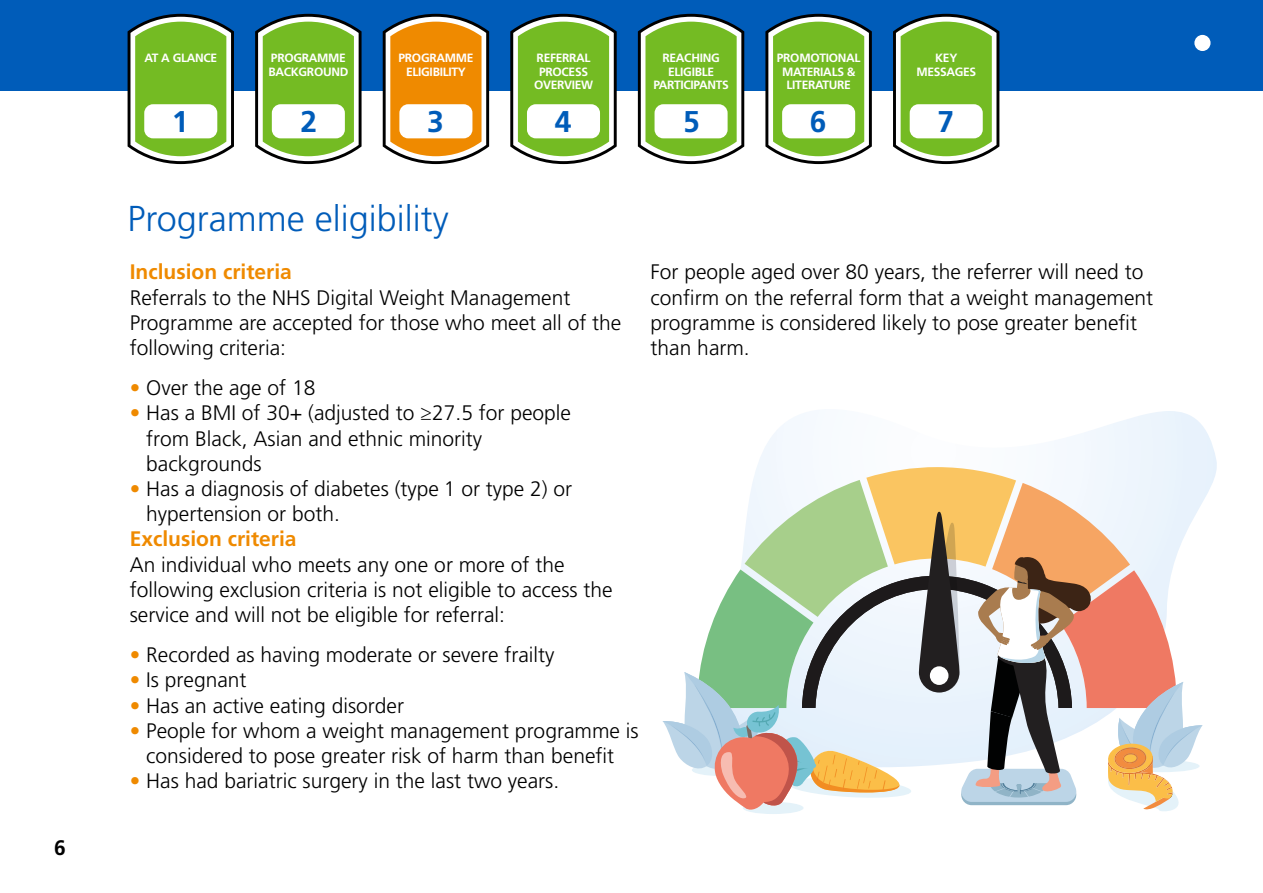
<style>
.page{position:relative;width:1263px;height:893px;background:#fff}
.page>*{position:absolute;margin:0;border:0;box-sizing:border-box;transform-origin:0 0}
.t1{font:300 36px "Frutiger LT Std";color:#005cb9}
.t2{font:700 30px "Frutiger LT Std";color:#005cb9}
.t3{font:300 21px/25.2px "Frutiger LT Std";color:#000}
.t4{font:700 21px "Frutiger LT Std";color:#ef8a00}
.t5{font:700 21px "Frutiger LT Std";color:#000}
.t6{font:700 12px "Frutiger LT Std";letter-spacing:-.025em;color:#fff}
.s1{color:#ef8a00}
</style>
<div class="page">
<div style="left:0;top:0;width:1263px;height:91px;background:#005cb9"></div>
<svg style="left:128px;top:14px;width:106px;height:150px;background:#7fb351"></svg>
<div style="left:144px;top:104px;width:73px;height:34px;background:#fff;border-radius:9px"></div>
<svg style="left:255px;top:14px;width:107px;height:150px;background:#7fb252"></svg>
<div style="left:272px;top:104px;width:73px;height:34px;background:#fff;border-radius:9px"></div>
<svg style="left:383px;top:14px;width:106px;height:150px;background:#d1923a"></svg>
<div style="left:399px;top:104px;width:73px;height:34px;background:#fff;border-radius:9px"></div>
<svg style="left:510px;top:14px;width:107px;height:150px;background:#7fb252"></svg>
<div style="left:527px;top:104px;width:73px;height:34px;background:#fff;border-radius:9px"></div>
<svg style="left:638px;top:14px;width:106px;height:150px;background:#7fb251"></svg>
<div style="left:654px;top:104px;width:74px;height:34px;background:#fff;border-radius:9px"></div>
<svg style="left:765px;top:14px;width:107px;height:150px;background:#7fb252"></svg>
<div style="left:782px;top:104px;width:73px;height:34px;background:#fff;border-radius:9px"></div>
<svg style="left:893px;top:14px;width:106px;height:150px;background:#7fb251"></svg>
<div style="left:910px;top:104px;width:73px;height:34px;background:#fff;border-radius:9px"></div>
<svg style="left:757px;top:411px;width:460px;height:315px"></svg>
<div style="left:743px;top:802px;width:60px;height:12px;background:#e4f2f9;border-radius:50%"></div>
<svg style="left:663px;top:467px;width:539px;height:346px"></svg>
<div style="left:1194px;top:35px;width:16px;height:16px;background:#fff;border-radius:50%"></div>
<p class="t5" style="left:54px;top:835px;width:13px">6</p>
<p class="t6" style="left:144px;top:51px;width:74px">AT A GLANCE</p>
<p class="t6" style="left:271px;top:51px;width:76px">PROGRAMME</p>
<p class="t6" style="left:268px;top:64px;width:81px">BACKGROUND</p>
<p class="t6" style="left:399px;top:51px;width:76px">PROGRAMME</p>
<p class="t6" style="left:406px;top:64px;width:61px">ELIGIBILITY</p>
<p class="t6" style="left:537px;top:51px;width:55px">REFERRAL</p>
<p class="t6" style="left:539px;top:64px;width:50px">PROCESS</p>
<p class="t6" style="left:534px;top:78px;width:61px">OVERVIEW</p>
<p class="t6" style="left:662px;top:51px;width:59px">REACHING</p>
<p class="t6" style="left:668px;top:64px;width:47px">ELIGIBLE</p>
<p class="t6" style="left:653px;top:78px;width:77px">PARTICIPANTS</p>
<p class="t6" style="left:777px;top:51px;width:85px">PROMOTIONAL</p>
<p class="t6" style="left:782px;top:64px;width:75px">MATERIALS &amp;</p>
<p class="t6" style="left:786px;top:78px;width:66px">LITERATURE</p>
<p class="t6" style="left:935px;top:51px;width:24px">KEY</p>
<p class="t6" style="left:916px;top:64px;width:61px">MESSAGES</p>
<p class="t2" style="left:172px;top:104px;width:18px">1</p>
<p class="t2" style="left:301px;top:104px;width:18px">2</p>
<p class="t2" style="left:427px;top:104px;width:18px">3</p>
<p class="t2" style="left:555px;top:104px;width:18px">4</p>
<p class="t2" style="left:683px;top:104px;width:18px">5</p>
<p class="t2" style="left:810px;top:104px;width:18px">6</p>
<p class="t2" style="left:937px;top:104px;width:18px">7</p>
<p class="t1" style="left:128px;top:198px;width:323px">Programme eligibility</p>
<p class="t4" style="left:130px;top:260px;width:164px">Inclusion criteria</p>
<p class="t3" style="left:130px;top:285px;width:493px">Referrals to the NHS Digital Weight Management<br>Programme are accepted for those who meet all of the following criteria:</p>
<p class="t3" style="left:130px;top:376px;width:187px"><span class="s1">•</span> Over the age of 18</p>
<p class="t3" style="left:146px;top:401px;width:426px;text-indent:-16px"><span class="s1">•</span> Has a BMI of 30+ (adjusted to ≥27.5 for people from Black, Asian and ethnic minority backgrounds</p>
<p class="t3" style="left:146px;top:476px;width:428px;text-indent:-16px"><span class="s1">•</span> Has a diagnosis of diabetes (type 1 or type 2) or hypertension or both.</p>
<p class="t4" style="left:130px;top:527px;width:168px">Exclusion criteria</p>
<p class="t3" style="left:130px;top:552px;width:485px">An individual who meets any one or more of the following exclusion criteria is not eligible to access the service and will not be eligible for referral:</p>
<p class="t3" style="left:130px;top:643px;width:426px"><span class="s1">•</span> Recorded as having moderate or severe frailty</p>
<p class="t3" style="left:130px;top:668px;width:118px"><span class="s1">•</span> Is pregnant</p>
<p class="t3" style="left:130px;top:693px;width:276px"><span class="s1">•</span> Has an active eating disorder</p>
<p class="t3" style="left:130px;top:718px;width:510px;text-align:center"><span class="s1">•</span> People for whom a weight management programme is considered to pose greater risk of harm than benefit</p>
<p class="t3" style="left:130px;top:769px;width:431px"><span class="s1">•</span> Has had bariatric surgery in the last two years.</p>
<p class="t3" style="left:651px;top:260px;width:504px">For people aged over 80 years, the referrer will need to confirm on the referral form that a weight management programme is considered likely to pose greater benefit than harm.</p>
</div>
